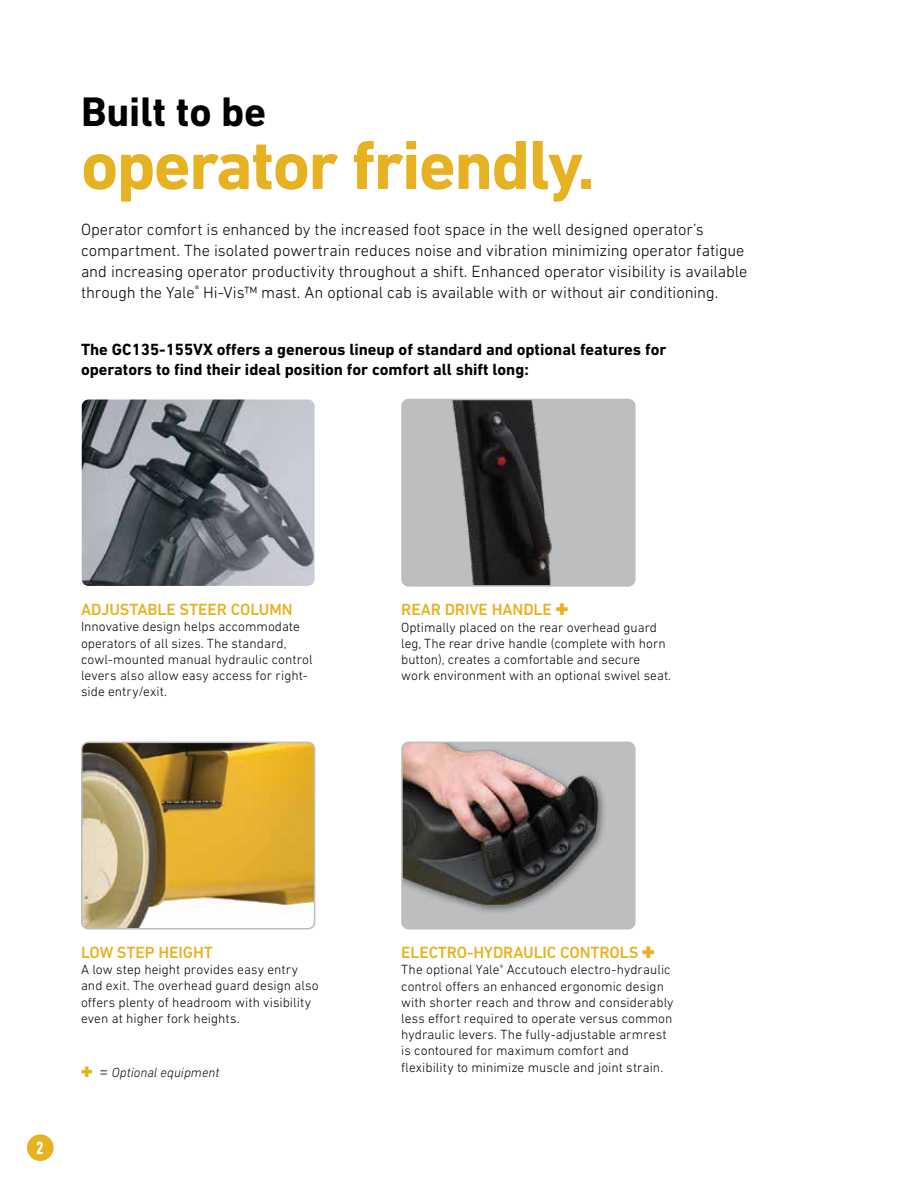
<style>
.page{position:relative;width:918px;height:1188px;background:#fff}
.page>*{position:absolute;margin:0;border:0;box-sizing:border-box;transform-origin:0 0}
.t1{font:700 70.5px "DIN Next LT Pro";letter-spacing:-.025em;color:#e6b222}
.t2{font:700 42px "DIN Next LT Pro";letter-spacing:-.005em;color:#000}
.t3{font:700 condensed 18px "DIN Next LT Pro";color:#fff}
.t4{font:300 16.5px/21px "DIN Next LT Pro";letter-spacing:-.005em;color:#000}
.t5{font:700 16.5px/19.8px "DIN Next LT Pro";color:#000}
.t6{font:500 16.5px "DIN Next LT Pro";letter-spacing:-.005em;color:#e6b222}
.t7{font:300 13.5px/16.2px "DIN Next LT Pro";letter-spacing:.005em;color:#000}
.t8{font:italic 300 13.5px "DIN Next LT Pro";color:#000}
.s1{color:#e6b222}
.s2{font-size:16.5px}
</style>
<div class="page">
<div style="left:27px;top:1134px;width:27px;height:27px;background:#e6b222;border-radius:50%"></div>
<img style="left:82px;top:400px;width:233px;height:186px">
<div style="left:402px;top:400px;width:233px;height:186px;background:#bcbec0;border-radius:7px"></div>
<img style="left:452px;top:402px;width:100px;height:182px">
<div style="left:401px;top:399px;width:235px;height:188px;border:2px solid #bcbec0;border-radius:7px"></div>
<img style="left:82px;top:742px;width:233px;height:185px">
<div style="left:81px;top:742px;width:234px;height:188px;border:2px solid #bcbec0;border-radius:7px"></div>
<img style="left:402px;top:742px;width:231px;height:185px">
<div style="left:401px;top:742px;width:235px;height:188px;border:2px solid #bcbec0;border-radius:7px"></div>
<h2 class="t2" style="left:81px;top:87px;width:187px">Built to be</h2>
<h1 class="t1" style="left:81px;top:124px;width:516px">operator friendly.</h1>
<p class="t4" style="left:81px;top:219px;width:668px">Operator comfort is enhanced by the increased foot space in the well designed operator’s compartment. The isolated powertrain reduces noise and vibration minimizing operator fatigue and increasing operator productivity throughout a shift. Enhanced operator visibility is available through the Yale<sup>®</sup> Hi-Vis™ mast. An optional cab is available with or without air conditioning.</p>
<p class="t5" style="left:81px;top:339px;width:587px">The GC135-155VX offers a generous lineup of standard and optional features for operators to find their ideal position for comfort all shift long:</p>
<p class="t6" style="left:81px;top:600px;width:213px">ADJUSTABLE STEER COLUMN</p>
<p class="t7" style="left:81px;top:619px;width:233px">Innovative design helps accommodate operators of all sizes. The standard, cowl-mounted manual hydraulic control levers also allow easy access for right&shy;side entry/exit.</p>
<p class="t6" style="left:401px;top:600px;width:168px">REAR DRIVE HANDLE ✚</p>
<p class="t7" style="left:401px;top:619px;width:271px">Optimally placed on the rear overhead guard leg, The rear drive handle (complete with horn button), creates a comfortable and secure work environment with an optional swivel seat.</p>
<h3 class="t3" style="left:36px;top:1138px;width:9px">2</h3>
<p class="t6" style="left:81px;top:943px;width:133px">LOW STEP HEIGHT</p>
<p class="t7" style="left:81px;top:961px;width:239px">A low step height provides easy entry and exit. The overhead guard design also offers plenty of headroom with visibility even at higher fork heights.</p>
<p class="t8" style="left:81px;top:1065px;width:140px"><span class="s1">✚</span> <span class="s2">=</span> Optional equipment</p>
<p class="t6" style="left:401px;top:943px;width:255px">ELECTRO-HYDRAULIC CONTROLS ✚</p>
<p class="t7" style="left:401px;top:962px;width:274px">The optional Yale<sup>®</sup> Accutouch electro-hydraulic control offers an enhanced ergonomic design with shorter reach and throw and considerably less effort required to operate versus common hydraulic levers. The fully-adjustable armrest is contoured for maximum comfort and flexibility to minimize muscle and joint strain.</p>
</div>
